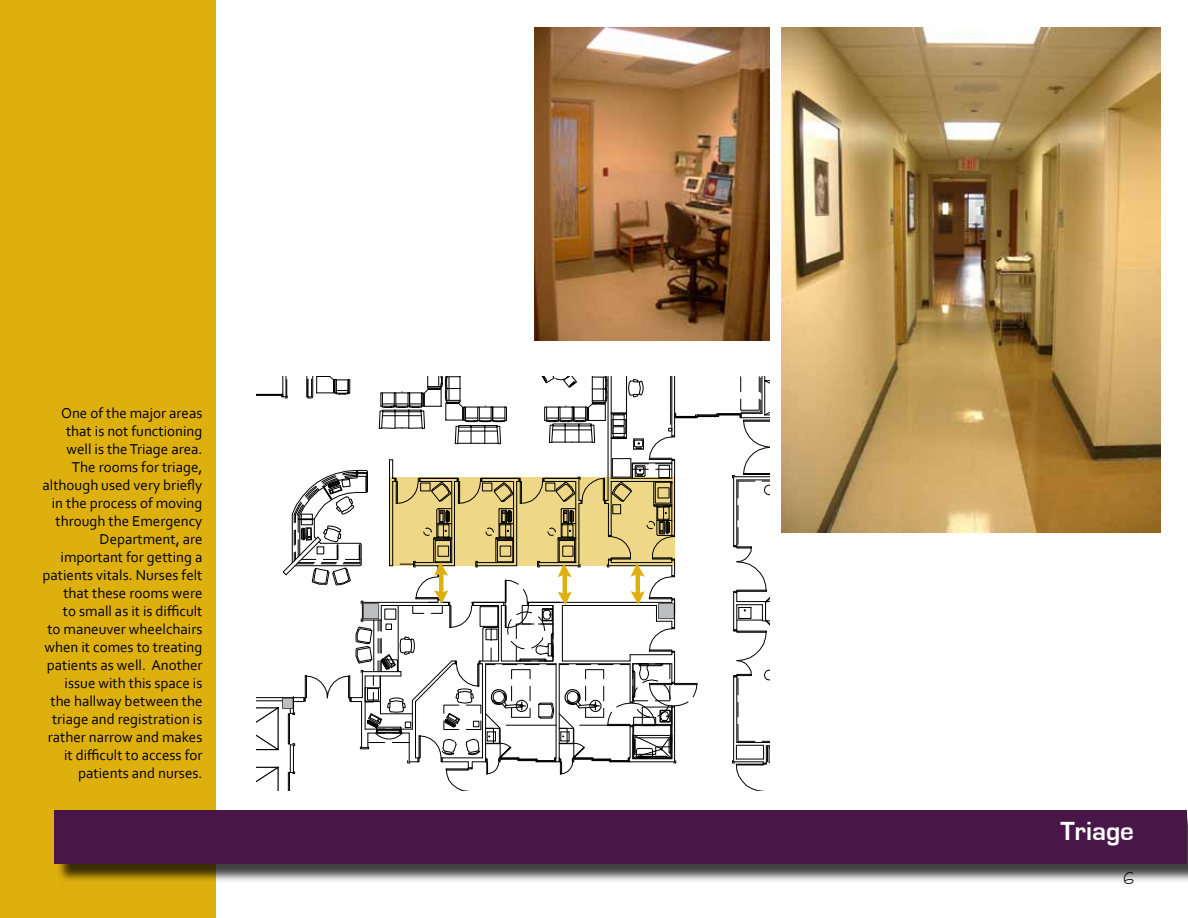
<style>
.page{position:relative;width:1188px;height:918px;background:#fff}
.page>*{position:absolute;margin:0;border:0;box-sizing:border-box;transform-origin:0 0}
.t1{font:700 27px "Eurostile";color:#fff}
.t2{font:18px "Stylus BT";color:#000}
.t3{font:15px/18px "Corbel";color:#000;text-align:right}
</style>
<div class="page">
<div style="left:0;top:0;width:216px;height:918px;background:#deb00d"></div>
<div style="left:56px;top:812px;width:1132px;height:71px;background:#000;opacity:.75"></div>
<div style="left:54px;top:810px;width:1132px;height:54px;background:#481747"></div>
<hr style="left:293px;top:821px;width:74px;height:1px;background:#000">
<hr style="left:256px;top:898px;width:94px;height:1px;background:#000">
<hr style="left:329px;top:901px;width:33px;height:1px;background:#000">
<hr style="left:1187px;top:620px;width:1px;height:171px;background:#000">
<hr style="left:256px;top:917px;width:87px;height:1px;background:#000">
<hr style="left:438px;top:821px;width:30px;height:1px;background:#000">
<hr style="left:472px;top:821px;width:90px;height:1px;background:#000">
<hr style="left:442px;top:824px;width:96px;height:1px;background:#000">
<hr style="left:1187px;top:376px;width:1px;height:224px;background:#000">
<svg style="left:654px;top:865px;width:18px;height:3px"></svg>
<svg style="left:1187px;top:426px;width:1px;height:29px"></svg>
<hr style="left:737px;top:917px;width:33px;height:1px;background:#000">
<hr style="left:610px;top:917px;width:47px;height:1px;background:#000">
<svg style="left:256px;top:376px;width:514px;height:415px"></svg>
<img style="left:782px;top:27px;width:379px;height:506px">
<img style="left:535px;top:27px;width:235px;height:313px">
<p class="t3" style="left:43px;top:403px;width:161px">One of the major areas that is not functioning well is the Triage area.<br>The rooms for triage, although used very briefly in the process of moving through the Emergency<br>Department, are important for getting a patients vitals. Nurses felt that these rooms were<br>to small as it is difficult<br>to maneuver wheelchairs when it comes to treating patients as well. Another issue with this space is the hallway between the triage and registration is rather narrow and makes it difficult to access for patients and nurses.</p>
<h1 class="t1" style="left:1060px;top:816px;width:75px">Triage</h1>
<p class="t2" style="left:1123px;top:868px;width:13px">6</p>
</div>
